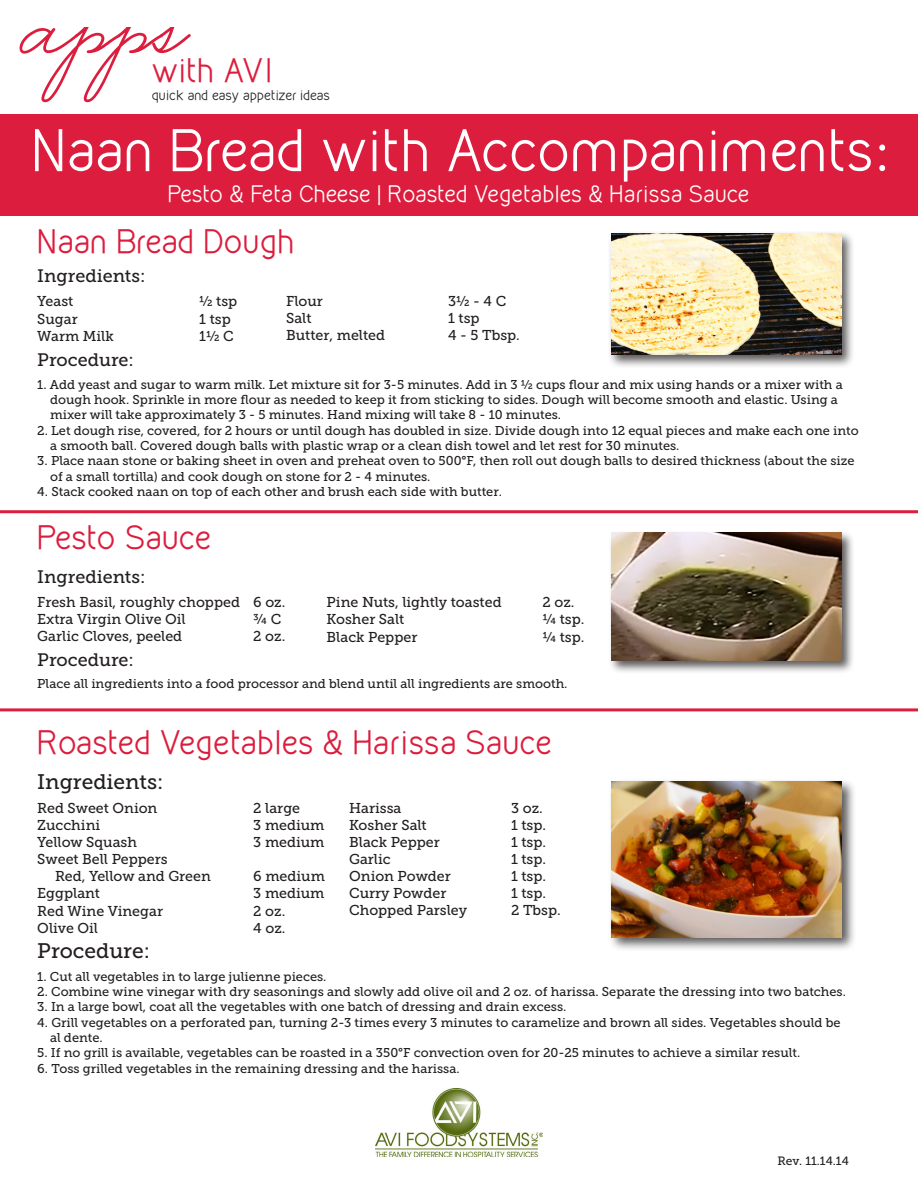
<style>
.page{position:relative;width:918px;height:1188px;background:#fff}
.page>*{position:absolute;margin:0;border:0;box-sizing:border-box;transform-origin:0 0}
.t1{font:52.2px "Kirvy";letter-spacing:-.02em;color:#fff}
.t2{font:30px "Kirvy";letter-spacing:-.02em;color:#dc1d3d}
.t3{font:21.15px "Kirvy";letter-spacing:-.015em;color:#fff}
.t4{font:21px "Museo Slab 500";color:#231f20}
.t5{font:18px "Museo Slab 500";color:#231f20}
.t6{font:14.25px "Museo Slab 500";color:#231f20}
.t7{font:12.75px/15.3px "Museo Slab 500";color:#231f20}
.t8{font:12.45px "Kirvy";letter-spacing:-.01em;color:#231f20}
.t9{font:12px "Museo Slab 500";color:#231f20}
</style>
<div class="page">
<div style="left:0;top:114px;width:918px;height:102px;background:#dc1d3d"></div>
<svg style="left:19px;top:27px;width:172px;height:75px"></svg>
<img style="left:375px;top:1088px;width:168px;height:68px">
<svg style="left:0;top:510px;width:918px;height:201px"></svg>
<div style="left:608px;top:231px;width:247px;height:138px;background:#231f20;opacity:.75"></div>
<img style="left:611px;top:234px;width:230px;height:121px">
<div style="left:608px;top:530px;width:246px;height:144px;background:#231f20;opacity:.75"></div>
<img style="left:611px;top:533px;width:230px;height:127px">
<div style="left:608px;top:778px;width:248px;height:174px;background:#231f20;opacity:.75"></div>
<img style="left:611px;top:782px;width:230px;height:155px">
<h2 class="t2" style="left:152px;top:52px;width:122px">with AVI</h2>
<p class="t8" style="left:152px;top:87px;width:180px">quick and easy appetizer ideas</p>
<p class="t1" style="left:32px;top:119px;width:856px">Naan Bread with Accompaniments:</p>
<p class="t3" style="left:168px;top:181px;width:584px">Pesto &amp; Feta Cheese | Roasted Vegetables &amp; Harissa Sauce</p>
<p class="t2" style="left:37px;top:224px;width:259px">Naan Bread Dough</p>
<p class="t5" style="left:37px;top:266px;width:110px">Ingredients:</p>
<p class="t6" style="left:37px;top:294px;width:38px">Yeast</p>
<p class="t6" style="left:199px;top:294px;width:40px">½ tsp</p>
<p class="t6" style="left:37px;top:311px;width:42px">Sugar</p>
<p class="t6" style="left:199px;top:311px;width:33px">1 tsp</p>
<p class="t6" style="left:37px;top:328px;width:78px">Warm Milk</p>
<p class="t6" style="left:199px;top:328px;width:36px">1½ C</p>
<p class="t6" style="left:286px;top:293px;width:38px">Flour</p>
<p class="t6" style="left:448px;top:293px;width:60px">3½ - 4 C</p>
<p class="t6" style="left:286px;top:310px;width:27px">Salt</p>
<p class="t6" style="left:448px;top:310px;width:33px">1 tsp</p>
<p class="t6" style="left:286px;top:327px;width:100px">Butter, melted</p>
<p class="t6" style="left:448px;top:327px;width:73px">4 - 5 Tbsp.</p>
<p class="t5" style="left:37px;top:350px;width:98px">Procedure:</p>
<p class="t7" style="left:50px;top:377px;width:794px;text-indent:-13px">1. Add yeast and sugar to warm milk. Let mixture sit for 3-5 minutes. Add in 3 ½ cups flour and mix using hands or a mixer with a dough hook. Sprinkle in more flour as needed to keep it from sticking to sides. Dough will become smooth and elastic. Using a mixer will take approximately 3 - 5 minutes. Hand mixing will take 8 - 10 minutes.</p>
<p class="t7" style="left:50px;top:423px;width:810px;text-indent:-13px">2. Let dough rise, covered, for 2 hours or until dough has doubled in size. Divide dough into 12 equal pieces and make each one into a smooth ball. Covered dough balls with plastic wrap or a clean dish towel and let rest for 30 minutes.</p>
<p class="t7" style="left:50px;top:453px;width:806px;text-indent:-13px">3. Place naan stone or baking sheet in oven and preheat oven to 500°F, then roll out dough balls to desired thickness (about the size of a small tortilla) and cook dough on stone for 2 - 4 minutes.</p>
<p class="t7" style="left:37px;top:484px;width:466px">4. Stack cooked naan on top of each other and brush each side with butter.</p>
<p class="t2" style="left:37px;top:519px;width:176px">Pesto Sauce</p>
<p class="t5" style="left:37px;top:567px;width:110px">Ingredients:</p>
<p class="t6" style="left:37px;top:594px;width:250px">Fresh Basil, roughly chopped 6 oz.</p>
<p class="t6" style="left:37px;top:612px;width:150px">Extra Virgin Olive Oil</p>
<p class="t6" style="left:253px;top:612px;width:29px">¾ C</p>
<p class="t6" style="left:37px;top:629px;width:146px">Garlic Cloves, peeled</p>
<p class="t6" style="left:253px;top:629px;width:33px">2 oz.</p>
<p class="t6" style="left:327px;top:594px;width:177px">Pine Nuts, lightly toasted</p>
<p class="t6" style="left:543px;top:594px;width:33px">2 oz.</p>
<p class="t6" style="left:327px;top:612px;width:79px">Kosher Salt</p>
<p class="t6" style="left:543px;top:612px;width:43px">¼ tsp.</p>
<p class="t6" style="left:327px;top:629px;width:92px">Black Pepper</p>
<p class="t6" style="left:543px;top:629px;width:43px">¼ tsp.</p>
<p class="t5" style="left:37px;top:650px;width:98px">Procedure:</p>
<p class="t7" style="left:37px;top:676px;width:532px">Place all ingredients into a food processor and blend until all ingredients are smooth.</p>
<p class="t2" style="left:37px;top:725px;width:517px">Roasted Vegetables &amp; Harissa Sauce</p>
<p class="t4" style="left:37px;top:770px;width:128px">Ingredients:</p>
<p class="t6" style="left:37px;top:800px;width:122px">Red Sweet Onion</p>
<p class="t6" style="left:253px;top:800px;width:48px">2 large</p>
<p class="t6" style="left:37px;top:817px;width:64px">Zucchini</p>
<p class="t6" style="left:253px;top:817px;width:73px">3 medium</p>
<p class="t6" style="left:37px;top:834px;width:101px">Yellow Squash</p>
<p class="t6" style="left:253px;top:834px;width:73px">3 medium</p>
<p class="t6" style="left:37px;top:851px;width:132px">Sweet Bell Peppers</p>
<p class="t6" style="left:55px;top:868px;width:157px">Red, Yellow and Green</p>
<p class="t6" style="left:253px;top:868px;width:73px">6 medium</p>
<p class="t6" style="left:37px;top:886px;width:64px">Eggplant</p>
<p class="t6" style="left:253px;top:886px;width:73px">3 medium</p>
<p class="t6" style="left:37px;top:903px;width:127px">Red Wine Vinegar</p>
<p class="t6" style="left:253px;top:903px;width:33px">2 oz.</p>
<p class="t6" style="left:37px;top:920px;width:62px">Olive Oil</p>
<p class="t6" style="left:253px;top:920px;width:34px">4 oz.</p>
<p class="t4" style="left:37px;top:939px;width:114px">Procedure:</p>
<p class="t7" style="left:37px;top:969px;width:291px">1. Cut all vegetables in to large julienne pieces.</p>
<p class="t7" style="left:37px;top:984px;width:810px">2. Combine wine vinegar with dry seasonings and slowly add olive oil and 2 oz. of harissa. Separate the dressing into two batches.</p>
<p class="t7" style="left:37px;top:1000px;width:531px">3. In a large bowl, coat all the vegetables with one batch of dressing and drain excess.</p>
<p class="t7" style="left:50px;top:1015px;width:792px;text-indent:-13px">4. Grill vegetables on a perforated pan, turning 2-3 times every 3 minutes to caramelize and brown all sides. Vegetables should be al dente.</p>
<p class="t7" style="left:37px;top:1045px;width:765px">5. If no grill is available, vegetables can be roasted in a 350°F convection oven for 20-25 minutes to achieve a similar result.</p>
<p class="t7" style="left:37px;top:1061px;width:424px">6. Toss grilled vegetables in the remaining dressing and the harissa.</p>
<p class="t6" style="left:349px;top:800px;width:54px">Harissa</p>
<p class="t6" style="left:511px;top:800px;width:33px">3 oz.</p>
<p class="t6" style="left:349px;top:817px;width:79px">Kosher Salt</p>
<p class="t6" style="left:511px;top:817px;width:37px">1 tsp.</p>
<p class="t6" style="left:349px;top:834px;width:92px">Black Pepper</p>
<p class="t6" style="left:511px;top:834px;width:37px">1 tsp.</p>
<p class="t6" style="left:349px;top:851px;width:43px">Garlic</p>
<p class="t6" style="left:511px;top:851px;width:37px">1 tsp.</p>
<p class="t6" style="left:349px;top:868px;width:103px">Onion Powder</p>
<p class="t6" style="left:511px;top:868px;width:37px">1 tsp.</p>
<p class="t6" style="left:349px;top:885px;width:99px">Curry Powder</p>
<p class="t6" style="left:511px;top:885px;width:37px">1 tsp.</p>
<p class="t6" style="left:349px;top:903px;width:120px">Chopped Parsley</p>
<p class="t6" style="left:511px;top:903px;width:51px">2 Tbsp.</p>
<p class="t9" style="left:778px;top:1154px;width:73px">Rev. 11.14.14</p>
</div>
